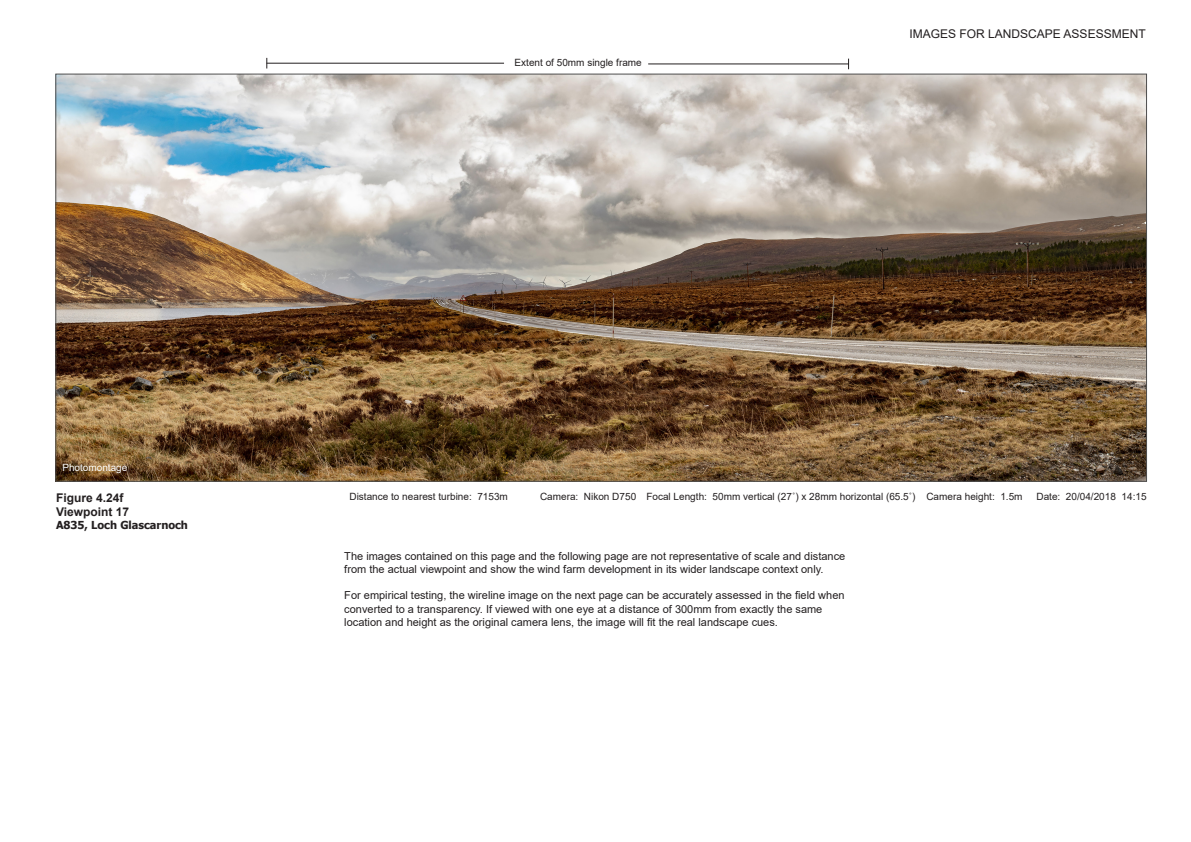
<style>
.page{position:relative;width:1191px;height:842px;background:#fff}
.page>*{position:absolute;margin:0;border:0;box-sizing:border-box;transform-origin:0 0}
.t1{font:12px "Arial";color:#231f20}
.t2{font:700 12px "Arial";color:#231f20}
.t3{font:11px/13.2px "Arial";color:#231f20}
.No_Spacing{font:700 11px "Tahoma";color:#231f20}
.t4{font:10px "Arial";color:#231f20}
.t5{font:10px "Arial";color:#fff}
</style>
<div class="page">
<img style="left:57px;top:76px;width:1088px;height:404px">
<hr style="left:266px;top:63px;width:238px;height:1px;background:#231f20">
<hr style="left:648px;top:64px;width:201px;height:1px;background:#231f20">
<p class="t5" style="left:62px;top:460px;width:67px">Photomontage</p>
<p class="t4" style="left:514px;top:56px;width:129px">Extent of 50mm single frame</p>
<p class="t1" style="left:909px;top:26px;width:238px">IMAGES FOR LANDSCAPE ASSESSMENT</p>
<p class="t2" style="left:56px;top:489px;width:69px">Figure 4.24f</p>
<p class="t4" style="left:349px;top:490px;width:160px">Distance to nearest turbine: 7153m</p>
<p class="t4" style="left:540px;top:490px;width:98px">Camera: Nikon D750</p>
<p class="t4" style="left:646px;top:490px;width:270px">Focal Length: 50mm vertical (27˚) x 28mm horizontal (65.5˚)</p>
<p class="t4" style="left:926px;top:490px;width:98px">Camera height: 1.5m</p>
<p class="t4" style="left:1036px;top:490px;width:112px">Date: 20/04/2018 14:15</p>
<p class="t2" style="left:56px;top:503px;width:75px">Viewpoint 17</p>
<p class="No_Spacing" style="left:56px;top:518px;width:133px">A835, Loch Glascarnoch</p>
<p class="t3" style="left:344px;top:549px;width:502px">The images contained on this page and the following page are not representative of scale and distance from the actual viewpoint and show the wind farm development in its wider landscape context only.</p>
<p class="t3" style="left:344px;top:589px;width:502px">For empirical testing, the wireline image on the next page can be accurately assessed in the field when converted to a transparency. If viewed with one eye at a distance of 300mm from exactly the same location and height as the original camera lens, the image will fit the real landscape cues.</p>
</div>
